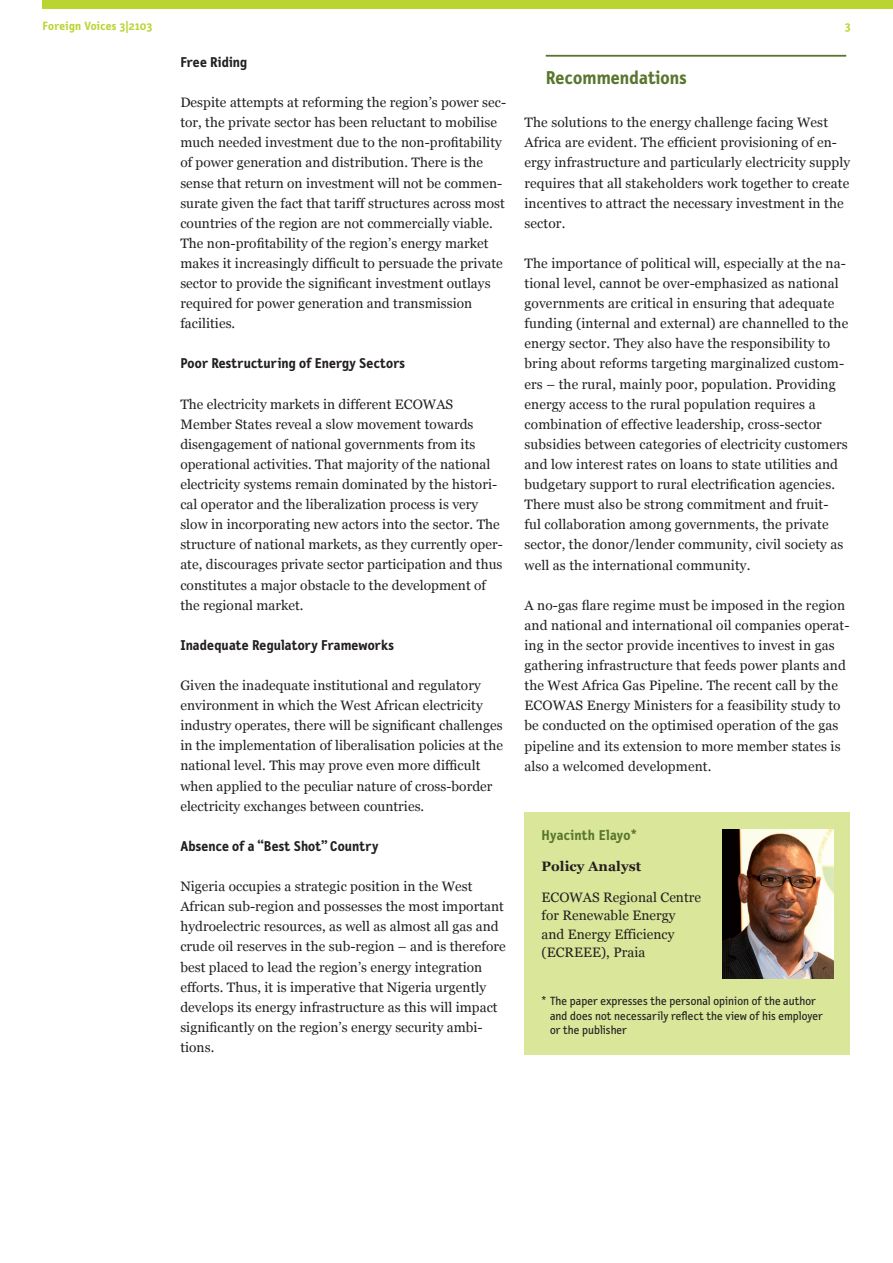
<style>
.page{position:relative;width:893px;height:1263px;background:#fff}
.page>*{position:absolute;margin:0;border:0;box-sizing:border-box;transform-origin:0 0}
.t1{font:700 18.75px "Letter Gothic Text OT";letter-spacing:.005em;color:#58762d}
.t2{font:700 14.4px "Letter Gothic Text OT";letter-spacing:.005em;color:#231f20}
.t3{font:700 14.4px "Letter Gothic Text OT";letter-spacing:.015em;color:#58762d}
.t4{font:13.65px/20.1px "Georgia";letter-spacing:.005em;color:#231f20}
.t5{font:700 13.65px "Georgia";letter-spacing:.005em;color:#231f20}
.t6{font:12px/14.4px "Letter Gothic Text OT";letter-spacing:.005em;color:#231f20}
.t7{font:700 12px "Letter Gothic Text OT";letter-spacing:.02em;color:#bad432}
</style>
<div class="page">
<div style="left:43px;top:0;width:850px;height:9px;background:#bad432"></div>
<hr style="left:546px;top:55px;width:300px;height:2px;background:#58762d">
<div style="left:524px;top:812px;width:326px;height:242px;background:#dae699"></div>
<img style="left:723px;top:829px;width:110px;height:149px">
<p class="t7" style="left:43px;top:18px;width:111px">Foreign Voices 3|2103</p>
<p class="t7" style="left:845px;top:18px;width:7px">3</p>
<p class="t2" style="left:180px;top:53px;width:69px">Free Riding</p>
<p class="t4" style="left:180px;top:93px;width:327px">Despite attempts at reforming the region’s power sec&shy;tor, the private sector has been reluctant to mobilise much needed investment due to the non-profitability of power generation and distribution. There is the sense that return on investment will not be commen&shy;surate given the fact that tariff structures across most countries of the region are not commercially viable.<br>The non-profitability of the region’s energy market makes it increasingly difficult to persuade the private sector to provide the significant investment outlays required for power generation and transmission facilities.</p>
<p class="t2" style="left:180px;top:355px;width:226px">Poor Restructuring of Energy Sectors</p>
<p class="t4" style="left:180px;top:394px;width:324px">The electricity markets in different ECOWAS Member States reveal a slow movement towards disengagement of national governments from its operational activities. That majority of the national electricity systems remain dominated by the histori&shy;cal operator and the liberalization process is very slow in incorporating new actors into the sector. The structure of national markets, as they currently oper&shy;ate, discourages private sector participation and thus constitutes a major obstacle to the development of the regional market.</p>
<p class="t2" style="left:180px;top:636px;width:215px">Inadequate Regulatory Frameworks</p>
<p class="t4" style="left:180px;top:676px;width:324px">Given the inadequate institutional and regulatory environment in which the West African electricity industry operates, there will be significant challenges in the implementation of liberalisation policies at the national level. This may prove even more difficult when applied to the peculiar nature of cross-border electricity exchanges between countries.</p>
<p class="t2" style="left:180px;top:837px;width:200px">Absence of a “Best Shot” Country</p>
<p class="t4" style="left:180px;top:877px;width:327px">Nigeria occupies a strategic position in the West African sub-region and possesses the most important hydroelectric resources, as well as almost all gas and crude oil reserves in the sub-region – and is therefore best placed to lead the region’s energy integration efforts. Thus, it is imperative that Nigeria urgently develops its energy infrastructure as this will impact significantly on the region’s energy security ambi&shy;tions.</p>
<h1 class="t1" style="left:546px;top:66px;width:142px">Recommendations</h1>
<p class="t4" style="left:524px;top:113px;width:327px">The solutions to the energy challenge facing West Africa are evident. The efficient provisioning of en&shy;ergy infrastructure and particularly electricity supply requires that all stakeholders work together to create incentives to attract the necessary investment in the sector.</p>
<p class="t4" style="left:524px;top:253px;width:325px">The importance of political will, especially at the na&shy;tional level, cannot be over-emphasized as national governments are critical in ensuring that adequate funding (internal and external) are channelled to the energy sector. They also have the responsibility to bring about reforms targeting marginalized custom&shy;ers – the rural, mainly poor, population. Providing energy access to the rural population requires a combination of effective leadership, cross-sector subsidies between categories of electricity customers and low interest rates on loans to state utilities and budgetary support to rural electrification agencies.<br>There must also be strong commitment and fruit&shy;ful collaboration among governments, the private sector, the donor/lender community, civil society as well as the international community.</p>
<p class="t4" style="left:524px;top:595px;width:327px">A no-gas flare regime must be imposed in the region and national and international oil companies operat&shy;ing in the sector provide incentives to invest in gas gathering infrastructure that feeds power plants and the West Africa Gas Pipeline. The recent call by the ECOWAS Energy Ministers for a feasibility study to be conducted on the optimised operation of the gas pipeline and its extension to more member states is also a welcomed development.</p>
<p class="t3" style="left:541px;top:827px;width:97px">Hyacinth Elayo*</p>
<p class="t5" style="left:541px;top:858px;width:101px">Policy Analyst</p>
<p class="t4" style="left:541px;top:889px;width:161px;line-height:18.1px">ECOWAS Regional Centre for Renewable Energy and Energy Efficiency (ECREEE), Praia</p>
<p class="t6" style="left:550px;top:994px;width:274px;text-indent:-9px">* The paper expresses the personal opinion of the author and does not necessarily reflect the view of his employer or the publisher</p>
</div>
